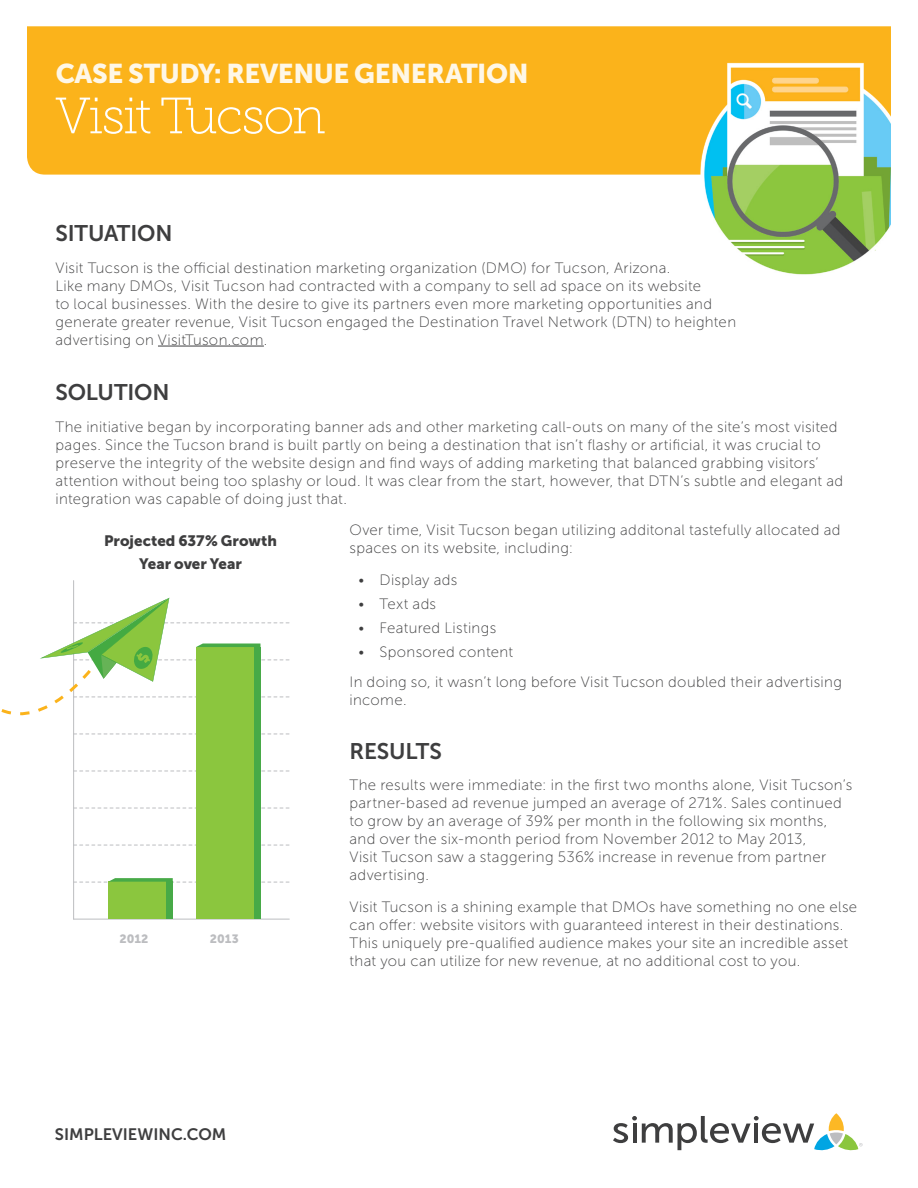
<style>
.page{position:relative;width:918px;height:1188px;background:#fff}
.page>*{position:absolute;margin:0;border:0;box-sizing:border-box;transform-origin:0 0}
.Paragraph{font:51px "Museo Slab 100";letter-spacing:-.05em;color:#fff}
.t1{font:27px "Museo Sans 900";letter-spacing:-.015em;color:#fff}
.Paragraph-2{font:22.5px "Museo Sans 700";letter-spacing:-.005em;color:#3e3e3f}
.t2{font:16.5px "Museo Sans 700";color:#3e3e3f}
.Paragraph-3{font:15px/18px "Museo Sans 100";letter-spacing:.025em;color:#3e3e3f}
.t3{font:15px/22.5px "Museo Sans 900";letter-spacing:.005em;color:#3e3e3f;text-align:center}
.t4{font:12px "Museo Sans 900";letter-spacing:.01em;color:#bcbdc0}
</style>
<div class="page">
<svg style="left:613px;top:1113px;width:250px;height:38px"></svg>
<hr style="left:158px;top:346px;width:106px;height:1px;background:#3e3e3f">
<div style="left:27px;top:26px;width:864px;height:149px;background:#fbb31b"></div>
<img style="left:690px;top:57px;width:201px;height:218px">
<hr style="left:74px;top:919px;width:215px;height:1px;background:#bcbdc0">
<hr style="left:73px;top:581px;width:1px;height:338px;background:#bcbdc0">
<svg style="left:74px;top:734px;width:215px;height:1px"></svg>
<svg style="left:74px;top:771px;width:215px;height:1px"></svg>
<svg style="left:74px;top:808px;width:215px;height:1px"></svg>
<svg style="left:74px;top:845px;width:215px;height:1px"></svg>
<div style="left:108px;top:882px;width:59px;height:37px;background:#8bc63e"></div>
<div style="left:196px;top:647px;width:59px;height:272px;background:#8bc63e"></div>
<div style="left:166px;top:881px;width:7px;height:38px;background:#47aa47"></div>
<svg style="left:74px;top:878px;width:215px;height:5px"></svg>
<div style="left:254px;top:647px;width:6px;height:272px;background:#47aa47"></div>
<svg style="left:1px;top:598px;width:288px;height:130px"></svg>
<h2 class="t1" style="left:55px;top:59px;width:475px">CASE STUDY: REVENUE GENERATION</h2>
<p class="Paragraph" style="left:55px;top:88px;width:272px">Visit Tucson</p>
<p class="Paragraph-2" style="left:56px;top:221px;width:118px">SITUATION</p>
<p class="Paragraph-3" style="left:56px;top:259px;width:682px">Visit Tucson is the official destination marketing organization (DMO) for Tucson, Arizona.<br>Like many DMOs, Visit Tucson had contracted with a company to sell ad space on its website<br>to local businesses. With the desire to give its partners even more marketing opportunities and generate greater revenue, Visit Tucson engaged the Destination Travel Network (DTN) to heighten advertising on VisitTuson.com.</p>
<p class="Paragraph-2" style="left:56px;top:380px;width:116px">SOLUTION</p>
<p class="Paragraph-3" style="left:56px;top:418px;width:789px">The initiative began by incorporating banner ads and other marketing call-outs on many of the site’s most visited pages. Since the Tucson brand is built partly on being a destination that isn’t flashy or artificial, it was crucial to preserve the integrity of the website design and find ways of adding marketing that balanced grabbing visitors’ attention without being too splashy or loud. It was clear from the start, however, that DTN’s subtle and elegant ad integration was capable of doing just that.</p>
<p class="Paragraph-3" style="left:350px;top:521px;width:493px">Over time, Visit Tucson began utilizing additonal tastefully allocated ad spaces on its website, including:</p>
<p class="Paragraph-3" style="left:358px;top:571px;width:100px">• Display ads</p>
<p class="Paragraph-3" style="left:358px;top:595px;width:79px">• Text ads</p>
<p class="Paragraph-3" style="left:358px;top:619px;width:139px">• Featured Listings</p>
<p class="Paragraph-3" style="left:358px;top:643px;width:156px">• Sponsored content</p>
<p class="Paragraph-3" style="left:350px;top:673px;width:494px">In doing so, it wasn’t long before Visit Tucson doubled their advertising income.</p>
<p class="Paragraph-2" style="left:350px;top:738px;width:94px">RESULTS</p>
<p class="Paragraph-3" style="left:350px;top:776px;width:504px">The results were immediate: in the first two months alone, Visit Tucson’s partner-based ad revenue jumped an average of 271%. Sales continued to grow by an average of 39% per month in the following six months, and over the six-month period from November 2012 to May 2013,<br>Visit Tucson saw a staggering 536% increase in revenue from partner advertising.</p>
<p class="Paragraph-3" style="left:350px;top:898px;width:509px">Visit Tucson is a shining example that DMOs have something no one else can offer: website visitors with guaranteed interest in their destinations.<br>This uniquely pre-qualified audience makes your site an incredible asset that you can utilize for new revenue, at no additional cost to you.</p>
<p class="t3" style="left:104px;top:530px;width:175px">Projected 637% Growth<br>Year over Year</p>
<p class="t4" style="left:119px;top:932px;width:31px">2012</p>
<p class="t4" style="left:210px;top:932px;width:31px">2013</p>
<p class="t2" style="left:55px;top:1125px;width:173px">SIMPLEVIEWINC.COM</p>
</div>
